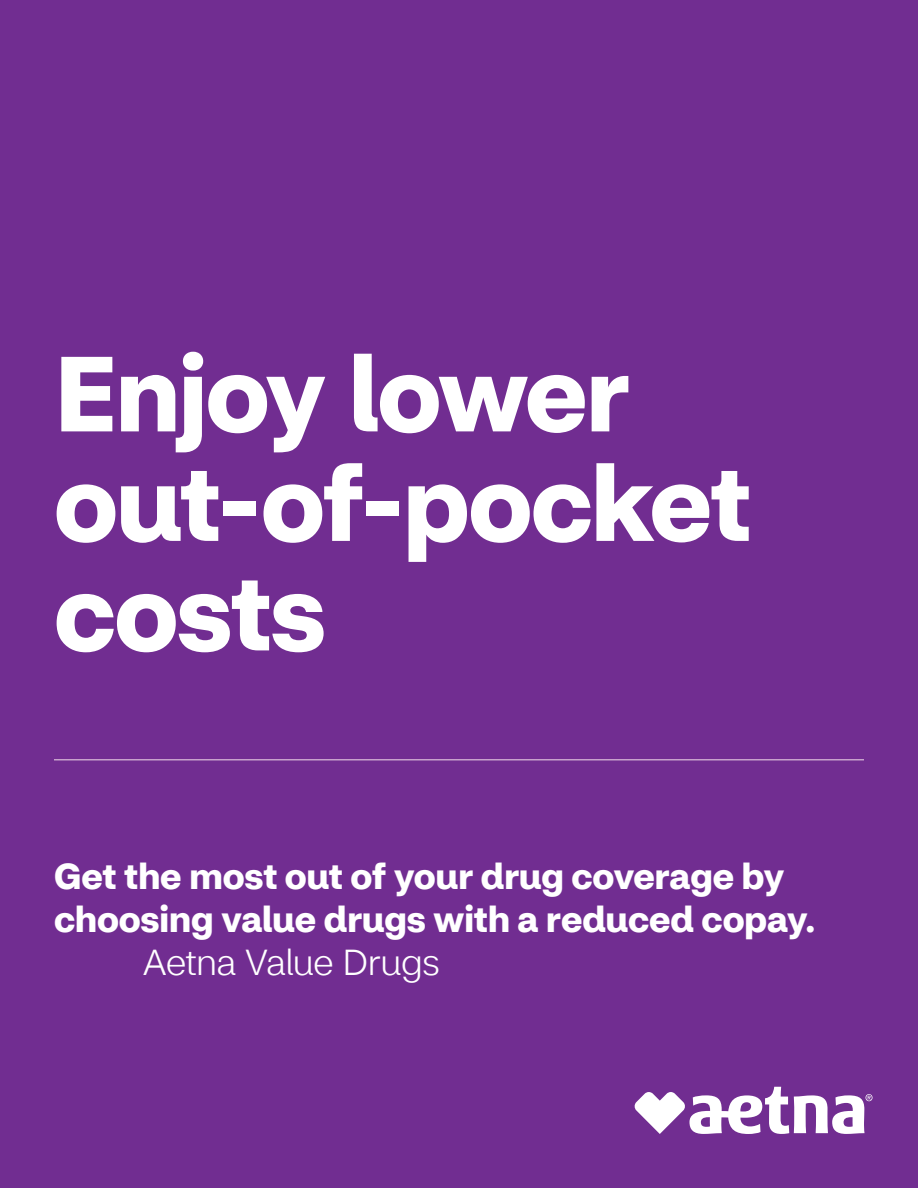
<style>
.page{position:relative;width:918px;height:1188px;background:#712d91}
.page>*{position:absolute;margin:0;border:0;box-sizing:border-box;transform-origin:0 0}
.t1{font:700 105px/109.5px "CVS Health Sans";letter-spacing:-.015em;color:#fff}
.t2{font:700 36px/43.2px "CVS Health Sans";color:#fff}
.t3{font:300 36px "CVS Health Sans";letter-spacing:-.02em;color:#fff}
</style>
<div class="page">
<hr style="left:54px;top:759px;width:810px;height:1px;background:#c7a2cc">
<svg style="left:634px;top:1087px;width:239px;height:47px"></svg>
<h1 class="t1" style="left:54px;top:340px;width:698px">Enjoy lower out-of-pocket costs</h1>
<h2 class="t2" style="left:54px;top:855px;width:763px">Get the most out of your drug coverage by choosing value drugs with a reduced copay.</h2>
<p class="t3" style="left:143px;top:941px;width:298px">Aetna Value Drugs</p>
</div>
